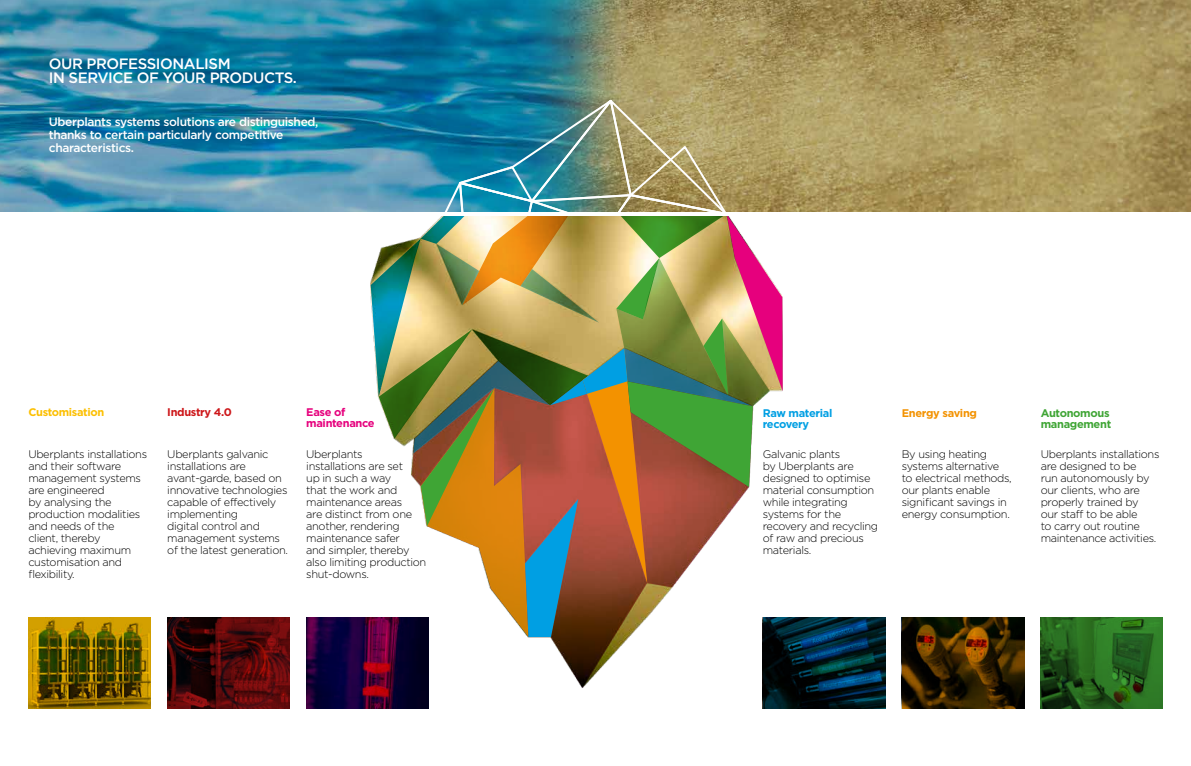
<style>
.page{position:relative;width:1191px;height:766px;background:#fff}
.page>*{position:absolute;margin:0;border:0;box-sizing:border-box;transform-origin:0 0}
.t1{font:500 15px/14.6px "Gotham";letter-spacing:-.03em;color:#fff}
.t2{font:500 12px/13px "Gotham";letter-spacing:-.03em;color:#fff}
.t3{font:700 11.1px/11.1px "Gotham";letter-spacing:-.03em;color:#3fa535}
.t4{font:700 11.1px/11.1px "Gotham";letter-spacing:-.03em;color:#009fe3}
.t5{font:700 11.1px "Gotham";letter-spacing:-.03em;color:#e6007d}
.t6{font:700 11.1px "Gotham";letter-spacing:-.03em;color:#f39200}
.t7{font:700 11.1px "Gotham";letter-spacing:-.03em;color:#cd171a}
.t8{font:300 11px/12px "Gotham";letter-spacing:-.03em;color:#000}
.t9{font:700 11px "Gotham";letter-spacing:-.03em;color:#fcbf00}
</style>
<div class="page">
<img style="left:0;top:0;width:1191px;height:212px">
<img style="left:28px;top:617px;width:123px;height:91px">
<img style="left:167px;top:617px;width:123px;height:91px">
<img style="left:306px;top:617px;width:123px;height:91px">
<img style="left:763px;top:617px;width:122px;height:91px">
<img style="left:901px;top:617px;width:123px;height:91px">
<img style="left:1040px;top:617px;width:122px;height:91px">
<svg style="left:411px;top:636px;width:219px;height:51px"></svg>
<img style="left:371px;top:98px;width:411px;height:538px">
<hr style="left:0;top:212px;width:1191px;height:3px;background:#fff">
<h1 class="t1" style="left:49px;top:56px;width:250px">OUR PROFESSIONALISM<br>IN SERVICE OF YOUR PRODUCTS.</h1>
<p class="t2" style="left:49px;top:115px;width:271px">Uberplants systems solutions are distinguished, thanks to certain particularly competitive characteristics.</p>
<p class="t7" style="left:167px;top:406px;width:66px">Industry 4.0</p>
<p class="t5" style="left:306px;top:406px;width:41px">Ease of</p>
<p class="t6" style="left:901px;top:406px;width:77px">Energy saving</p>
<p class="t5" style="left:306px;top:417px;width:70px">maintenance</p>
<p class="t3" style="left:1040px;top:407px;width:72px">Autonomous management</p>
<p class="t8" style="left:167px;top:448px;width:122px">Uberplants galvanic installations are avant-garde, based on innovative technologies capable of effectively implementing<br>digital control and management systems of the latest generation.</p>
<p class="t8" style="left:306px;top:448px;width:122px">Uberplants<br>installations are set<br>up in such a way<br>that the work and maintenance areas<br>are distinct from one another, rendering maintenance safer<br>and simpler, thereby also limiting production shut-downs.</p>
<p class="t8" style="left:763px;top:448px;width:117px">Galvanic plants<br>by Uberplants are designed to optimise material consumption while integrating systems for the recovery and recycling of raw and precious materials.</p>
<p class="t8" style="left:901px;top:448px;width:112px">By using heating systems alternative to electrical methods, our plants enable significant savings in energy consumption.</p>
<p class="t8" style="left:1040px;top:448px;width:120px">Uberplants installations are designed to be<br>run autonomously by our clients, who are properly trained by<br>our staff to be able<br>to carry out routine maintenance activities.</p>
<p class="t9" style="left:28px;top:406px;width:77px">Customisation</p>
<p class="t4" style="left:763px;top:407px;width:71px">Raw material recovery</p>
<p class="t8" style="left:28px;top:448px;width:120px">Uberplants installations and their software management systems are engineered<br>by analysing the production modalities and needs of the client, thereby achieving maximum customisation and flexibility.</p>
</div>
